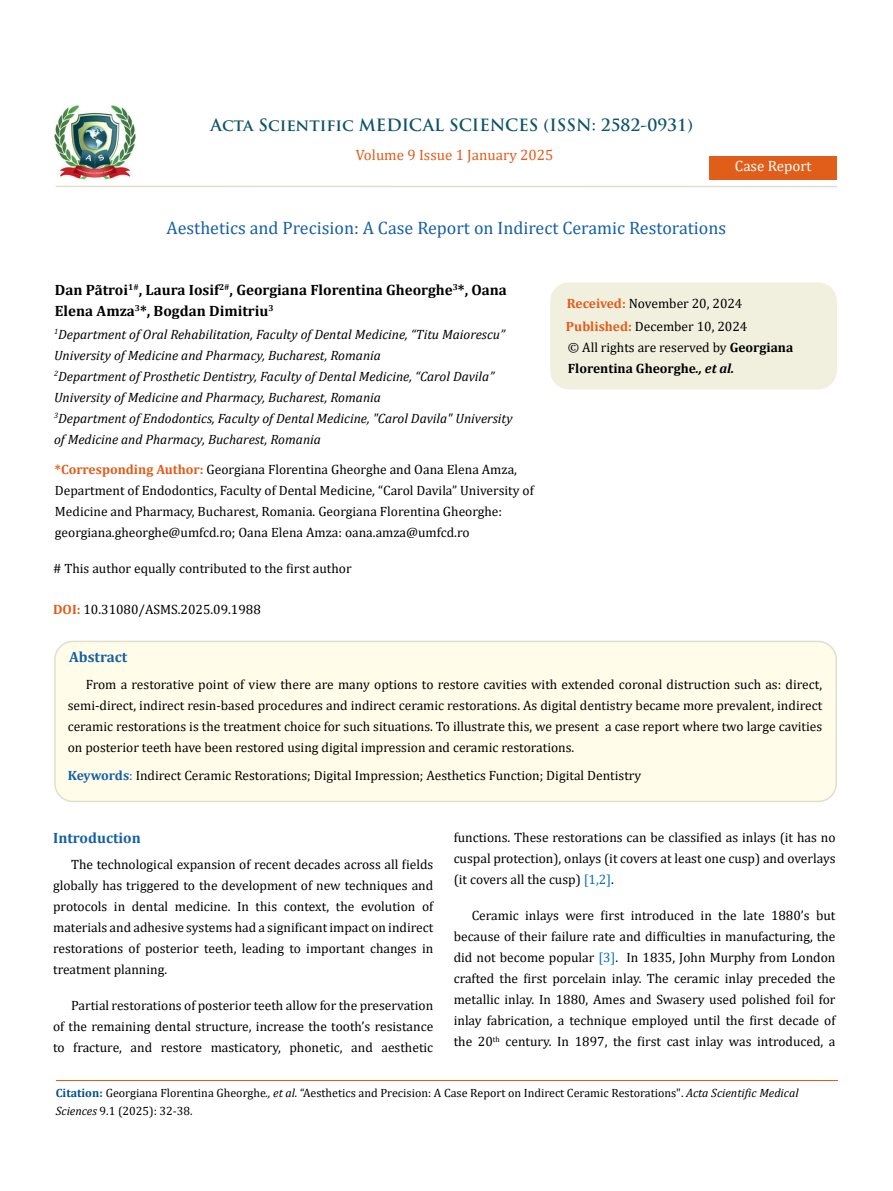
<style>
.page{position:relative;width:893px;height:1191px;background:#fff}
.page>*{position:absolute;margin:0;border:0;box-sizing:border-box;transform-origin:0 0}
.t1{font:18px "Cambria";color:#1560a6}
.t2{font:700 16.5px "Trajan Pro";color:#0e546a}
.t3{font:700 15px/21px "Cambria";color:#000}
.t4{font:15px "Cambria";color:#e05d1a}
.t5{font:700 15px "Cambria";color:#1560a6}
.t6{font:15px "Cambria";color:#fff}
.t7{font:13.5px/21px "Cambria";color:#000;text-align:justify}
.t8{font:italic 13.5px/21px "Cambria";color:#000}
.t9{font:700 13.5px/21px "Cambria";color:#000}
.t10{font:12px/18px "Cambria";color:#000}
.s1{font-weight:700;color:#e05d1a}
.s2{font-weight:400}
.s3{font-style:italic}
.s4{font-weight:700;color:#1560a6}
.s5{color:#1560a6}
.s6{color:#0070c0}
.s7{font-weight:700;color:#035089}
</style>
<div class="page">
<img style="left:55px;top:106px;width:80px;height:73px">
<div style="left:709px;top:157px;width:128px;height:23px;background:#e05d1a"></div>
<div style="left:551px;top:283px;width:285px;height:106px;background:#f1f0de;border-radius:18px"></div>
<div style="left:550px;top:282px;width:287px;height:107px;border:2px solid #f1f0de;border-radius:18px"></div>
<div style="left:55px;top:641px;width:781px;height:160px;background:#fffde9;border-radius:18px"></div>
<div style="left:54px;top:641px;width:783px;height:161px;border:2px solid #e0dfcd;border-radius:18px"></div>
<hr style="left:56px;top:1080px;width:781px;height:1px;background:#e05d1a">
<hr style="left:56px;top:186px;width:781px;height:1px;background:#e0dfcd">
<p class="t2" style="left:210px;top:115px;width:484px">Acta Scientific MEDICAL SCIENCES (ISSN: 2582-0931)</p>
<p class="t4" style="left:356px;top:146px;width:199px">Volume 9 Issue 1 January 2025</p>
<p class="t6" style="left:735px;top:157px;width:78px">Case Report</p>
<h1 class="t1" style="left:167px;top:217px;width:561px">Aesthetics and Precision: A Case Report on Indirect Ceramic Restorations</h1>
<p class="t3" style="left:55px;top:279px;width:454px">Dan Pãtroi<sup>1#</sup>, Laura Iosif<sup>2#</sup>, Georgiana Florentina Gheorghe<sup>3</sup>*, Oana<br>Elena Amza<sup>3</sup>*, Bogdan Dimitriu<sup>3</sup></p>
<p class="t8" style="left:54px;top:323px;width:460px"><sup>1</sup>Department of Oral Rehabilitation, Faculty of Dental Medicine, “Titu Maiorescu” University of Medicine and Pharmacy, Bucharest, Romania<br><sup>2</sup>Department of Prosthetic Dentistry, Faculty of Dental Medicine, “Carol Davila” University of Medicine and Pharmacy, Bucharest, Romania<br><sup>3</sup>Department of Endodontics, Faculty of Dental Medicine, "Carol Davila" University of Medicine and Pharmacy, Bucharest, Romania</p>
<p class="t7" style="left:55px;top:459px;width:480px;text-align:left"><span class="s1">*Corresponding Author:</span> Georgiana Florentina Gheorghe and Oana Elena Amza, Department of Endodontics, Faculty of Dental Medicine, “Carol Davila” University of Medicine and Pharmacy, Bucharest, Romania. Georgiana Florentina Gheorghe: georgiana.gheorghe@umfcd.ro; Oana Elena Amza: oana.amza@umfcd.ro</p>
<p class="t7" style="left:53px;top:558px;width:300px"># This author equally contributed to the first author</p>
<p class="t7" style="left:53px;top:599px;width:209px"><span class="s1">DOI:</span> 10.31080/ASMS.2025.09.1988</p>
<p class="t5" style="left:69px;top:646px;width:60px">Abstract</p>
<p class="t7" style="left:566px;top:292px;width:183px;line-height:23px"><span class="s1">Received:</span> November 20, 2024<br><span class="s1">Published:</span> December 10, 2024</p>
<p class="t9" style="left:568px;top:337px;width:227px"><span class="s2">© All rights are reserved by</span> Georgiana<br>Florentina Gheorghe<span class="s3">., et al.</span></p>
<p class="t7" style="left:68px;top:673px;width:756px;text-indent:18px">From a restorative point of view there are many options to restore cavities with extended coronal distruction such as: direct, semi-direct, indirect resin-based procedures and indirect ceramic restorations. As digital dentistry became more prevalent, indirect ceramic restorations is the treatment choice for such situations. To illustrate this, we present a case report where two large cavities on posterior teeth have been restored using digital impression and ceramic restorations.</p>
<p class="t7" style="left:68px;top:765px;width:575px"><span class="s4">Keywords</span><span class="s5">:</span> Indirect Ceramic Restorations; Digital Impression; Aesthetics Function; Digital Dentistry</p>
<p class="t5" style="left:53px;top:827px;width:89px">Introduction</p>
<p class="t7" style="left:53px;top:853px;width:382px;text-indent:18px">The technological expansion of recent decades across all fields globally has triggered to the development of new techniques and protocols in dental medicine. In this context, the evolution of materials and adhesive systems had a significant impact on indirect restorations of posterior teeth, leading to important changes in treatment planning.</p>
<p class="t7" style="left:53px;top:994px;width:382px;text-indent:18px">Partial restorations of posterior teeth allow for the preservation of the remaining dental structure, increase the tooth’s resistance to fracture, and restore masticatory, phonetic, and aesthetic</p>
<p class="t7" style="left:454px;top:827px;width:383px">functions. These restorations can be classified as inlays (it has no cuspal protection), onlays (it covers at least one cusp) and overlays (it covers all the cusp) <span class="s6">[1,2]</span>.</p>
<p class="t7" style="left:454px;top:905px;width:383px;text-indent:18px">Ceramic inlays were first introduced in the late 1880’s but because of their failure rate and difficulties in manufacturing, the did not become popular <span class="s6">[3]</span>. In 1835, John Murphy from London crafted the first porcelain inlay. The ceramic inlay preceded the metallic inlay. In 1880, Ames and Swasery used polished foil for inlay fabrication, a technique employed until the first decade of the 20<sup>th</sup> century. In 1897, the first cast inlay was introduced, a</p>
<p class="t10" style="left:56px;top:1084px;width:744px"><span class="s7">Citation:</span> Georgiana Florentina Gheorghe<span class="s3">., et al.</span> “Aesthetics and Precision: A Case Report on Indirect Ceramic Restorations". <span class="s3">Acta Scientific Medical<br>Sciences</span> 9.1 (2025): 32-38.</p>
</div>
